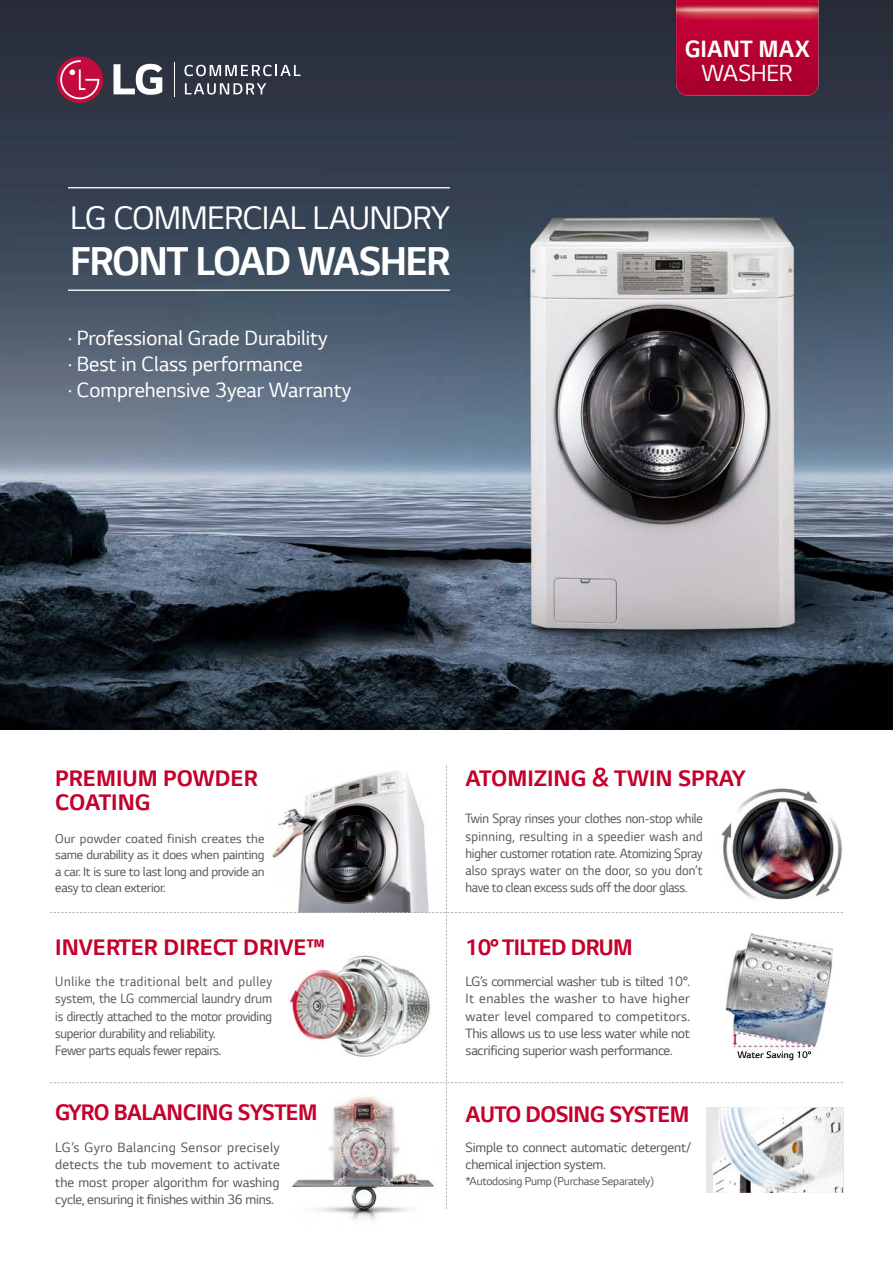
<style>
.page{position:relative;width:893px;height:1263px;background:#fff}
.page>*{position:absolute;margin:0;border:0;box-sizing:border-box;transform-origin:0 0}
.t1{font:700 45.75px "LG Smart";letter-spacing:-.035em;color:#fff;scale:.96 1}
.t2{font:34.35px "LG Smart";letter-spacing:-.02em;color:#fff}
.t3{font:700 26.85px "LG Smart";letter-spacing:.005em;color:#fff;scale:.96 1}
.t4{font:700 25.5px/24px "LG Smart";color:#c4002c}
.t5{font:700 25.5px "LG Smart";letter-spacing:-.02em;color:#c4002c}
.t6{font:24.6px "LG Smart";letter-spacing:-.015em;color:#fff}
.t7{font:21.75px/26.1px "LG Smart";color:#fff}
.t8{font:14.25px/17.2px "LG Smart";letter-spacing:-.02em;color:#595757;text-align:justify}
.t9{font:14.25px/17.2px "LG Smart";letter-spacing:-.02em;color:#595757;text-align:justify;scale:.93 1}
.t10{font:13.5px/16.5px "LG Smart";letter-spacing:-.02em;color:#595757;text-align:justify}
.t11{font:12px "LG Smart";letter-spacing:-.02em;color:#595757}
.t12{font:600 10.5px "LG Smart";color:#000}
.s1{font-family:"LG Sm Haotf TSB";font-weight:400}
</style>
<div class="page">
<img style="left:0;top:0;width:893px;height:730px">
<hr style="left:68px;top:187px;width:382px;height:1px;background:#fff">
<hr style="left:68px;top:290px;width:382px;height:1px;background:#fff">
<svg style="left:676px;top:0;width:142px;height:2px"></svg>
<img style="left:676px;top:2px;width:142px;height:94px">
<hr style="left:174px;top:63px;width:1px;height:34px;background:#fff">
<svg style="left:184px;top:65px;width:117px;height:11px"></svg>
<svg style="left:185px;top:83px;width:81px;height:12px"></svg>
<svg style="left:114px;top:64px;width:48px;height:31px"></svg>
<svg style="left:56px;top:56px;width:47px;height:47px"></svg>
<svg style="left:60px;top:60px;width:39px;height:39px;background:#c5355f"></svg>
<img style="left:314px;top:1209px;width:96px;height:11px">
<svg style="left:50px;top:765px;width:793px;height:444px"></svg>
<h2 class="t2" style="left:70px;top:195px;width:381px">LG COMMERCIAL LAUNDRY</h2>
<h1 class="t1" style="left:70px;top:235px;width:397px">FRONT LOAD WASHER</h1>
<h3 class="t7" style="left:68px;top:324px;width:285px">· Professional Grade Durability<br>· Best in Class performance<br>· Comprehensive 3year Warranty</h3>
<h3 class="t3" style="left:685px;top:34px;width:132px">GIANT MAX</h3>
<h3 class="t6" style="left:702px;top:56px;width:93px">WASHER</h3>
<h3 class="t4" style="left:55px;top:767px;width:204px">PREMIUM POWDER<br>COATING</h3>
<p class="t10" style="left:55px;top:830px;width:211px">Our powder coated finish creates the same durability as it does when painting a car. It is sure to last long and provide an easy to clean exterior.</p>
<h3 class="t4" style="left:55px;top:936px;width:271px">INVERTER DIRECT DRIVE™</h3>
<p class="t9" style="left:55px;top:972px;width:235px;text-align:left">Unlike the traditional belt and pulley system, the LG commercial laundry drum is directly attached to the motor providing superior durability and reliability.<br>Fewer parts equals fewer repairs.</p>
<h3 class="t5" style="left:55px;top:1098px;width:264px">GYRO BALANCING SYSTEM</h3>
<p class="t8" style="left:55px;top:1138px;width:226px">LG’s Gyro Balancing Sensor precisely detects the tub movement to activate the most proper algorithm for washing cycle, ensuring it finishes within 36 mins.</p>
<h3 class="t4" style="left:466px;top:767px;width:282px">ATOMIZING <span class="s1">&amp;</span> TWIN SPRAY</h3>
<p class="t9" style="left:466px;top:809px;width:256px">Twin Spray rinses your clothes non-stop while spinning, resulting in a speedier wash and higher customer rotation rate. Atomizing Spray also sprays water on the door, so you don’t have to clean excess suds off the door glass.</p>
<h3 class="t5" style="left:466px;top:933px;width:169px">10° TILTED DRUM</h3>
<p class="t8" style="left:466px;top:972px;width:226px">LG’s commercial washer tub is tilted 10°.<br>It enables the washer to have higher water level compared to competitors.<br>This allows us to use less water while not sacrificing superior wash performance.</p>
<h3 class="t5" style="left:466px;top:1100px;width:225px">AUTO DOSING SYSTEM</h3>
<p class="t8" style="left:466px;top:1138px;width:227px">Simple to connect automatic detergent/ chemical injection system.</p>
<p class="t11" style="left:466px;top:1173px;width:190px">*Autodosing Pump (Purchase Separately)</p>
<p class="t12" style="left:737px;top:1048px;width:76px">Water Saving 10°</p>
</div>
